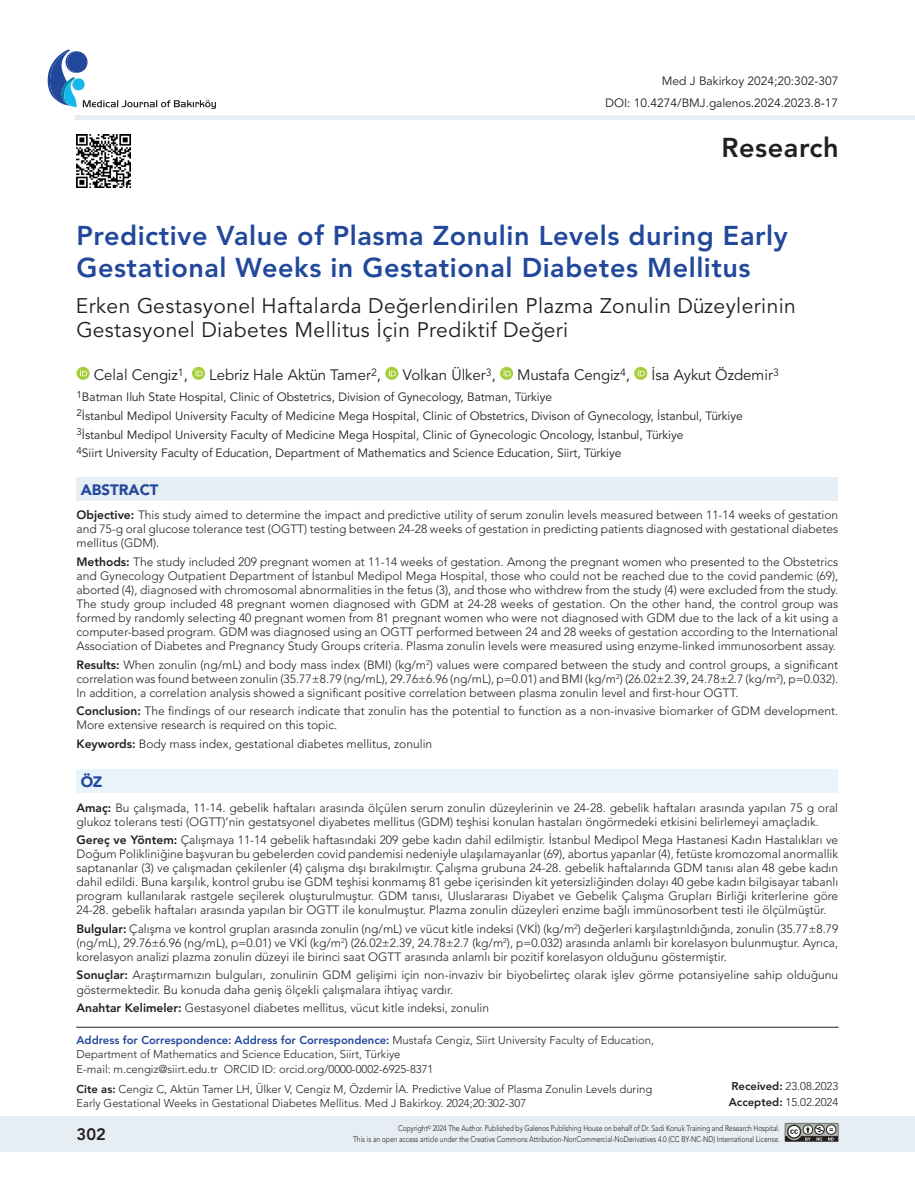
<style>
.page{position:relative;width:915px;height:1191px;background:#fff}
.page>*{position:absolute;margin:0;border:0;box-sizing:border-box;transform-origin:0 0}
.t1{font:800 27.15px "Avenir LT Std";letter-spacing:.02em;color:#231f20}
.BAŞLIK_BÜYÜK{font:800 27px/32.4px "Avenir LT Std";letter-spacing:.02em;color:#22489b}
.ANA_BAŞLIK_2{font:21px/24px "Avenir LT Std";letter-spacing:.02em;color:#231f20}
.t2{font:800 16.5px "Avenir LT Std";color:#231f20}
.YAZARLAR{font:15px "Avenir LT Std";color:#231f20}
.başlık_iç{font:900 15px "Avenir LT Std";color:#22489b}
.ÖZET{font:300 12px/14.1px "Avenir LT Std";color:#231f20;text-align:justify}
.KURUMLAR{font:12px "Avenir LT Std";color:#231f20}
.DOİ{font:12px "Avenir LT Std";color:#231f20}
.sayfa_no{font:12px "Avenir LT Std";color:#231f20}
.YAZISMA{font:300 11.25px/13.5px "Avenir LT Std";color:#231f20}
.CITE{font:300 11.25px/13.5px "Avenir LT Std";color:#231f20}
.RECEIVED{font:300 11.25px "Avenir LT Std";color:#231f20}
.t3{font:300 8.1px "Avenir LT Std";letter-spacing:-.005em;color:#231f20;scale:.83 1}
.s1{font-weight:800}
.s2{font-weight:800;color:#22489b}
</style>
<div class="page">
<hr style="left:75px;top:115px;width:839px;height:4px;background:#e6edf3">
<svg style="left:48px;top:49px;width:168px;height:60px"></svg>
<div style="left:0;top:1116px;width:914px;height:35px;background:#e6edf3"></div>
<svg style="left:784px;top:1123px;width:54px;height:18px"></svg>
<div style="left:76px;top:477px;width:762px;height:24px;background:#e6edf3"></div>
<div style="left:76px;top:769px;width:762px;height:24px;background:#e9f3fa"></div>
<hr style="left:76px;top:1027px;width:762px;height:1px;background:#231f20">
<svg style="left:76px;top:367px;width:13px;height:13px"></svg>
<svg style="left:80px;top:369px;width:7px;height:7px"></svg>
<svg style="left:192px;top:367px;width:13px;height:13px"></svg>
<svg style="left:195px;top:369px;width:7px;height:7px"></svg>
<svg style="left:385px;top:367px;width:13px;height:13px"></svg>
<svg style="left:388px;top:369px;width:7px;height:7px"></svg>
<svg style="left:500px;top:367px;width:13px;height:13px"></svg>
<svg style="left:503px;top:369px;width:7px;height:7px"></svg>
<svg style="left:634px;top:367px;width:13px;height:13px"></svg>
<svg style="left:637px;top:369px;width:7px;height:7px"></svg>
<img style="left:76px;top:134px;width:54px;height:54px">
<p class="sayfa_no" style="left:661px;top:74px;width:178px">Med J Bakirkoy 2024;20:302-307</p>
<p class="DOİ" style="left:605px;top:96px;width:234px">DOI: 10.4274/BMJ.galenos.2024.2023.8-17</p>
<h1 class="t1" style="left:721px;top:131px;width:119px">Research</h1>
<p class="BAŞLIK_BÜYÜK" style="left:76px;top:219px;width:712px">Predictive Value of Plasma Zonulin Levels during Early<br>Gestational Weeks in Gestational Diabetes Mellitus</p>
<p class="ANA_BAŞLIK_2" style="left:76px;top:294px;width:720px">Erken Gestasyonel Haftalarda Değerlendirilen Plazma Zonulin Düzeylerinin<br>Gestasyonel Diabetes Mellitus İçin Prediktif Değeri</p>
<p class="YAZARLAR" style="left:94px;top:366px;width:96px">Celal Cengiz<sup>1</sup>,</p>
<p class="YAZARLAR" style="left:209px;top:366px;width:173px">Lebriz Hale Aktün Tamer<sup>2</sup>,</p>
<p class="YAZARLAR" style="left:402px;top:366px;width:95px">Volkan Ülker<sup>3</sup>,</p>
<p class="YAZARLAR" style="left:517px;top:366px;width:114px">Mustafa Cengiz<sup>4</sup>,</p>
<p class="YAZARLAR" style="left:651px;top:366px;width:129px">İsa Aykut Özdemir<sup>3</sup></p>
<p class="KURUMLAR" style="left:76px;top:390px;width:477px"><sup>1</sup>Batman Iluh State Hospital, Clinic of Obstetrics, Division of Gynecology, Batman, Türkiye</p>
<p class="KURUMLAR" style="left:76px;top:409px;width:667px"><sup>2</sup>İstanbul Medipol University Faculty of Medicine Mega Hospital, Clinic of Obstetrics, Divison of Gynecology, İstanbul, Türkiye</p>
<p class="KURUMLAR" style="left:76px;top:427px;width:608px"><sup>3</sup>İstanbul Medipol University Faculty of Medicine Mega Hospital, Clinic of Gynecologic Oncology, İstanbul, Türkiye</p>
<p class="KURUMLAR" style="left:76px;top:446px;width:546px"><sup>4</sup>Siirt University Faculty of Education, Department of Mathematics and Science Education, Siirt, Türkiye</p>
<p class="başlık_iç" style="left:81px;top:480px;width:79px">ABSTRACT</p>
<p class="ÖZET" style="left:76px;top:508px;width:763px"><span class="s1">Objective:</span> This study aimed to determine the impact and predictive utility of serum zonulin levels measured between 11-14 weeks of gestation and 75-g oral glucose tolerance test (OGTT) testing between 24-28 weeks of gestation in predicting patients diagnosed with gestational diabetes mellitus (GDM).</p>
<p class="ÖZET" style="left:76px;top:554px;width:763px"><span class="s1">Methods:</span> The study included 209 pregnant women at 11-14 weeks of gestation. Among the pregnant women who presented to the Obstetrics and Gynecology Outpatient Department of İstanbul Medipol Mega Hospital, those who could not be reached due to the covid pandemic (69), aborted (4), diagnosed with chromosomal abnormalities in the fetus (3), and those who withdrew from the study (4) were excluded from the study.<br>The study group included 48 pregnant women diagnosed with GDM at 24-28 weeks of gestation. On the other hand, the control group was formed by randomly selecting 40 pregnant women from 81 pregnant women who were not diagnosed with GDM due to the lack of a kit using a computer-based program. GDM was diagnosed using an OGTT performed between 24 and 28 weeks of gestation according to the International Association of Diabetes and Pregnancy Study Groups criteria. Plasma zonulin levels were measured using enzyme-linked immunosorbent assay.</p>
<p class="ÖZET" style="left:76px;top:657px;width:763px"><span class="s1">Results:</span> When zonulin (ng/mL) and body mass index (BMI) (kg/m<sup>2</sup>) values were compared between the study and control groups, a significant correlation was found between zonulin (35.77±8.79 (ng/mL), 29.76±6.96 (ng/mL), p=0.01) and BMI (kg/m<sup>2</sup>) (26.02±2.39, 24.78±2.7 (kg/m<sup>2</sup>), p=0.032).<br>In addition, a correlation analysis showed a significant positive correlation between plasma zonulin level and first-hour OGTT.</p>
<p class="ÖZET" style="left:76px;top:704px;width:763px"><span class="s1">Conclusion:</span> The findings of our research indicate that zonulin has the potential to function as a non-invasive biomarker of GDM development.<br>More extensive research is required on this topic.</p>
<p class="ÖZET" style="left:76px;top:736px;width:357px"><span class="s1">Keywords:</span> Body mass index, gestational diabetes mellitus, zonulin</p>
<p class="başlık_iç" style="left:81px;top:772px;width:23px">ÖZ</p>
<p class="ÖZET" style="left:76px;top:800px;width:763px"><span class="s1">Amaç:</span> Bu çalışmada, 11-14. gebelik haftaları arasında ölçülen serum zonulin düzeylerinin ve 24-28. gebelik haftaları arasında yapılan 75 g oral glukoz tolerans testi (OGTT)’nin gestatsyonel diyabetes mellitus (GDM) teşhisi konulan hastaları öngörmedeki etkisini belirlemeyi amaçladık.</p>
<p class="ÖZET" style="left:76px;top:833px;width:763px"><span class="s1">Gereç ve Yöntem:</span> Çalışmaya 11-14 gebelik haftasındaki 209 gebe kadın dahil edilmiştir. İstanbul Medipol Mega Hastanesi Kadın Hastalıkları ve Doğum Polikliniğine başvuran bu gebelerden covid pandemisi nedeniyle ulaşılamayanlar (69), abortus yapanlar (4), fetüste kromozomal anormallik saptananlar (3) ve çalışmadan çekilenler (4) çalışma dışı bırakılmıştır. Çalışma grubuna 24-28. gebelik haftalarında GDM tanısı alan 48 gebe kadın dahil edildi. Buna karşılık, kontrol grubu ise GDM teşhisi konmamış 81 gebe içerisinden kit yetersizliğinden dolayı 40 gebe kadın bilgisayar tabanlı program kullanılarak rastgele seçilerek oluşturulmuştur. GDM tanısı, Uluslararası Diyabet ve Gebelik Çalışma Grupları Birliği kriterlerine göre 24-28. gebelik haftaları arasında yapılan bir OGTT ile konulmuştur. Plazma zonulin düzeyleri enzime bağlı immünosorbent testi ile ölçülmüştür.</p>
<p class="ÖZET" style="left:76px;top:921px;width:763px"><span class="s1">Bulgular:</span> Çalışma ve kontrol grupları arasında zonulin (ng/mL) ve vücut kitle indeksi (VKİ) (kg/m<sup>2</sup>) değerleri karşılaştırıldığında, zonulin (35.77±8.79 (ng/mL), 29.76±6.96 (ng/mL), p=0.01) ve VKİ (kg/m<sup>2</sup>) (26.02±2.39, 24.78±2.7 (kg/m<sup>2</sup>), p=0.032) arasında anlamlı bir korelasyon bulunmuştur. Ayrıca, korelasyon analizi plazma zonulin düzeyi ile birinci saat OGTT arasında anlamlı bir pozitif korelasyon olduğunu göstermiştir.</p>
<p class="ÖZET" style="left:76px;top:968px;width:763px"><span class="s1">Sonuçlar:</span> Araştırmamızın bulguları, zonulinin GDM gelişimi için non-invaziv bir biyobelirteç olarak işlev görme potansiyeline sahip olduğunu göstermektedir. Bu konuda daha geniş ölçekli çalışmalara ihtiyaç vardır.</p>
<p class="ÖZET" style="left:76px;top:1000px;width:414px"><span class="s1">Anahtar Kelimeler:</span> Gestasyonel diabetes mellitus, vücut kitle indeksi, zonulin</p>
<p class="YAZISMA" style="left:76px;top:1033px;width:579px"><span class="s2">Address for Correspondence: Address for Correspondence:</span> Mustafa Cengiz, Siirt University Faculty of Education,<br>Department of Mathematics and Science Education, Siirt, Türkiye</p>
<p class="YAZISMA" style="left:76px;top:1062px;width:358px">E-mail: m.cengiz@siirt.edu.tr ORCID ID: orcid.org/0000-0002-6925-8371</p>
<p class="CITE" style="left:76px;top:1082px;width:577px"><span class="s1">Cite as:</span> Cengiz C, Aktün Tamer LH, Ülker V, Cengiz M, Özdemir İA. Predictive Value of Plasma Zonulin Levels during<br>Early Gestational Weeks in Gestational Diabetes Mellitus. Med J Bakirkoy. 2024;20:302-307</p>
<p class="RECEIVED" style="left:731px;top:1079px;width:108px"><span class="s1">Received:</span> 23.08.2023</p>
<p class="RECEIVED" style="left:728px;top:1095px;width:111px"><span class="s1">Accepted:</span> 15.02.2024</p>
<p class="t3" style="left:398px;top:1123px;width:461px">Copyright<sup>©</sup> 2024 The Author. Published by Galenos Publishing House on behalf of Dr. Sadi Konuk Training and Research Hospital.</p>
<h3 class="t2" style="left:77px;top:1124px;width:31px">302</h3>
<p class="t3" style="left:353px;top:1134px;width:515px">This is an open access article under the Creative Commons Attribution-NonCommercial-NoDerivatives 4.0 (CC BY-NC-ND) International License.</p>
</div>
